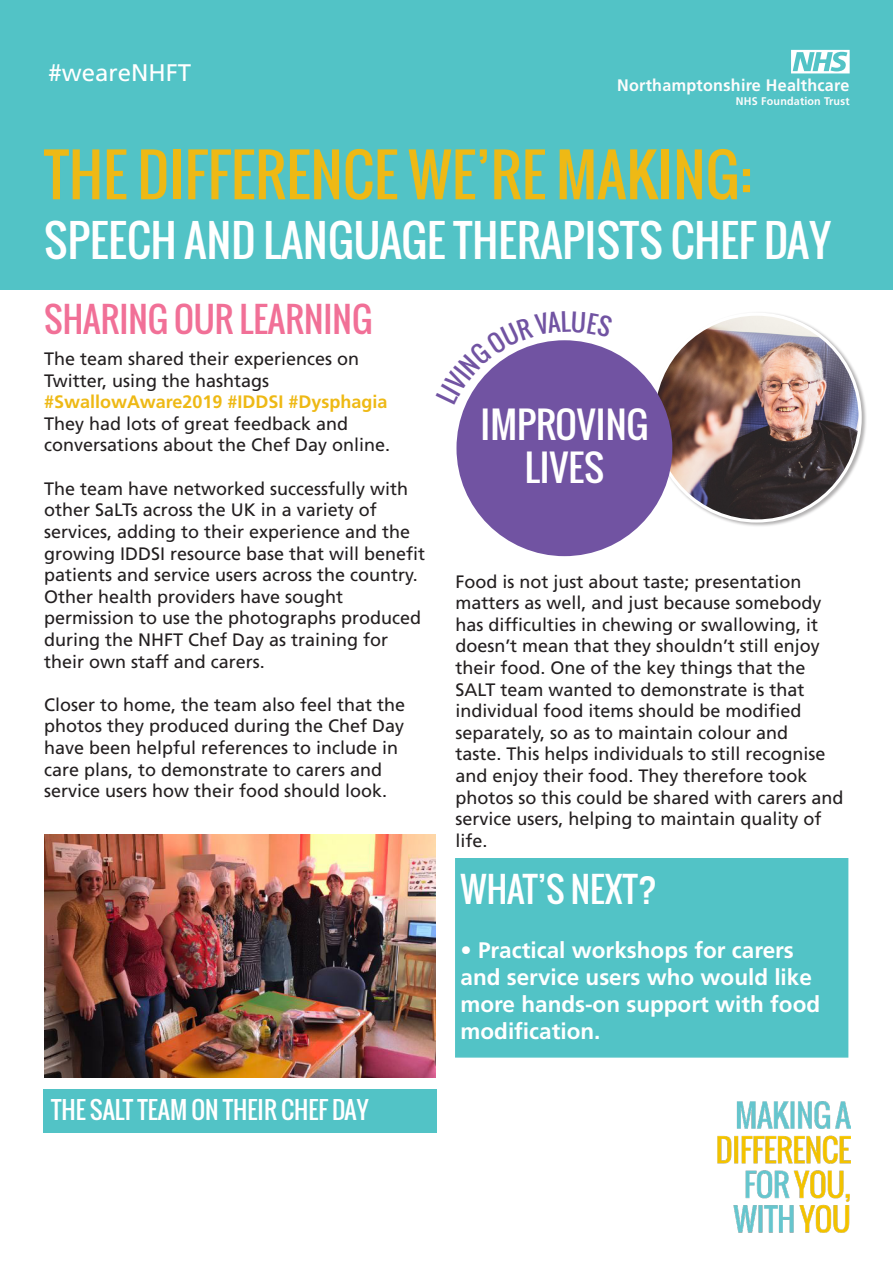
<style>
.page{position:relative;width:893px;height:1263px;background:#fff}
.page>*{position:absolute;margin:0;border:0;box-sizing:border-box;transform-origin:0 0}
.t1{font:57px/60px "Oswald";letter-spacing:.005em;color:#eeb915}
.t2{font:43.5px "Oswald";letter-spacing:.005em;color:#fff}
.t3{font:36px "Oswald";color:#fff;scale:1.04 1}
.t4{font:34.5px "Oswald";color:#f17097}
.t5{font:34.5px "Oswald";color:#fff}
.t6{font:24px "Oswald";color:#fff}
.t7{font:24px "Frutiger LT Std";color:#fff}
.t8{font:700 22.5px "Frutiger LT Std";color:#fff}
.t9{font:18px/21.6px "Frutiger LT Std";color:#231f20}
.t10{font:700 18px "Frutiger LT Std";color:#eeb915}
.t11{font:700 16.65px "Frutiger";color:#fcfcfc}
.t12{font:700 11.1px "Frutiger";color:#fcfcfc}
.s1{color:#fff}
</style>
<div class="page">
<div style="left:455px;top:858px;width:393px;height:199px;background:#52c3c6"></div>
<div style="left:0;top:0;width:893px;height:289px;background:#52c3c6"></div>
<img style="left:717px;top:1101px;width:134px;height:132px">
<div style="left:651px;top:312px;width:216px;height:216px;background:#231f20;opacity:.35"></div>
<img style="left:653px;top:314px;width:207px;height:207px;border-radius:103px">
<div style="left:456px;top:340px;width:216px;height:216px;background:#7153a2;border-radius:50%"></div>
<img style="left:44px;top:834px;width:392px;height:244px">
<div style="left:43px;top:1089px;width:394px;height:44px;background:#52c3c6"></div>
<svg style="left:791px;top:50px;width:59px;height:24px"></svg>
<svg style="left:465px;top:340px;width:148px;height:65px"></svg>
<p class="t7" style="left:48px;top:59px;width:144px">#weareNHFT</p>
<p class="t11" style="left:617px;top:76px;width:234px">Northamptonshire Healthcare</p>
<p class="t12" style="left:736px;top:95px;width:115px">NHS Foundation Trust</p>
<p class="t1" style="left:44px;top:144px;width:709px">THE DIFFERENCE WE’RE MAKING:<br><span class="s1">CRISIS PATHWAY</span></p>
<p class="t2" style="left:44px;top:208px;width:788px">SPEECH AND LANGUAGE THERAPISTS CHEF DAY</p>
<p class="t4" style="left:44px;top:294px;width:330px">SHARING OUR LEARNING</p>
<p class="t9" style="left:44px;top:348px;width:317px">The team shared their experiences on</p>
<p class="t9" style="left:44px;top:370px;width:227px">Twitter, using the hashtags</p>
<p class="t10" style="left:44px;top:391px;width:345px">#SwallowAware2019 #IDDSI #Dysphagia</p>
<p class="t9" style="left:44px;top:413px;width:306px">They had lots of great feedback and</p>
<p class="t9" style="left:44px;top:434px;width:348px">conversations about the Chef Day online.</p>
<p class="t9" style="left:44px;top:478px;width:366px">The team have networked successfully with other SaLTs across the UK in a variety of</p>
<p class="t9" style="left:44px;top:521px;width:383px">services, adding to their experience and the growing IDDSI resource base that will benefit patients and service users across the country.<br>Other health providers have sought</p>
<p class="t9" style="left:44px;top:607px;width:379px">permission to use the photographs produced during the NHFT Chef Day as training for</p>
<p class="t9" style="left:44px;top:650px;width:222px">their own staff and carers.</p>
<p class="t9" style="left:44px;top:694px;width:363px">Closer to home, the team also feel that the photos they produced during the Chef Day have been helpful references to include in care plans, to demonstrate to carers and</p>
<p class="t9" style="left:44px;top:780px;width:345px">service users how their food should look.</p>
<p class="t6" style="left:51px;top:1092px;width:319px">THE SALT TEAM ON THEIR CHEF DAY</p>
<p class="t3" style="left:481px;top:398px;width:163px">IMPROVING</p>
<p class="t3" style="left:525px;top:441px;width:78px">LIVES</p>
<p class="t9" style="left:455px;top:571px;width:348px">Food is not just about taste; presentation</p>
<p class="t9" style="left:455px;top:592px;width:368px">matters as well, and just because somebody</p>
<p class="t9" style="left:455px;top:614px;width:364px">has difficulties in chewing or swallowing, it</p>
<p class="t9" style="left:455px;top:635px;width:366px">doesn’t mean that they shouldn’t still enjoy</p>
<p class="t9" style="left:455px;top:657px;width:352px">their food. One of the key things that the</p>
<p class="t9" style="left:455px;top:679px;width:351px">SALT team wanted to demonstrate is that</p>
<p class="t9" style="left:455px;top:700px;width:348px">individual food items should be modified</p>
<p class="t9" style="left:455px;top:722px;width:334px">separately, so as to maintain colour and</p>
<p class="t9" style="left:455px;top:743px;width:372px">taste. This helps individuals to still recognise</p>
<p class="t9" style="left:455px;top:765px;width:390px">and enjoy their food. They therefore took photos so this could be shared with carers and service users, helping to maintain quality of life.</p>
<p class="t5" style="left:461px;top:863px;width:198px">WHAT’S NEXT?</p>
<p class="t8" style="left:461px;top:937px;width:335px">• Practical workshops for carers</p>
<p class="t8" style="left:461px;top:964px;width:353px">and service users who would like</p>
<p class="t8" style="left:461px;top:991px;width:361px">more hands-on support with food</p>
<p class="t8" style="left:461px;top:1018px;width:142px">modification.</p>
</div>
